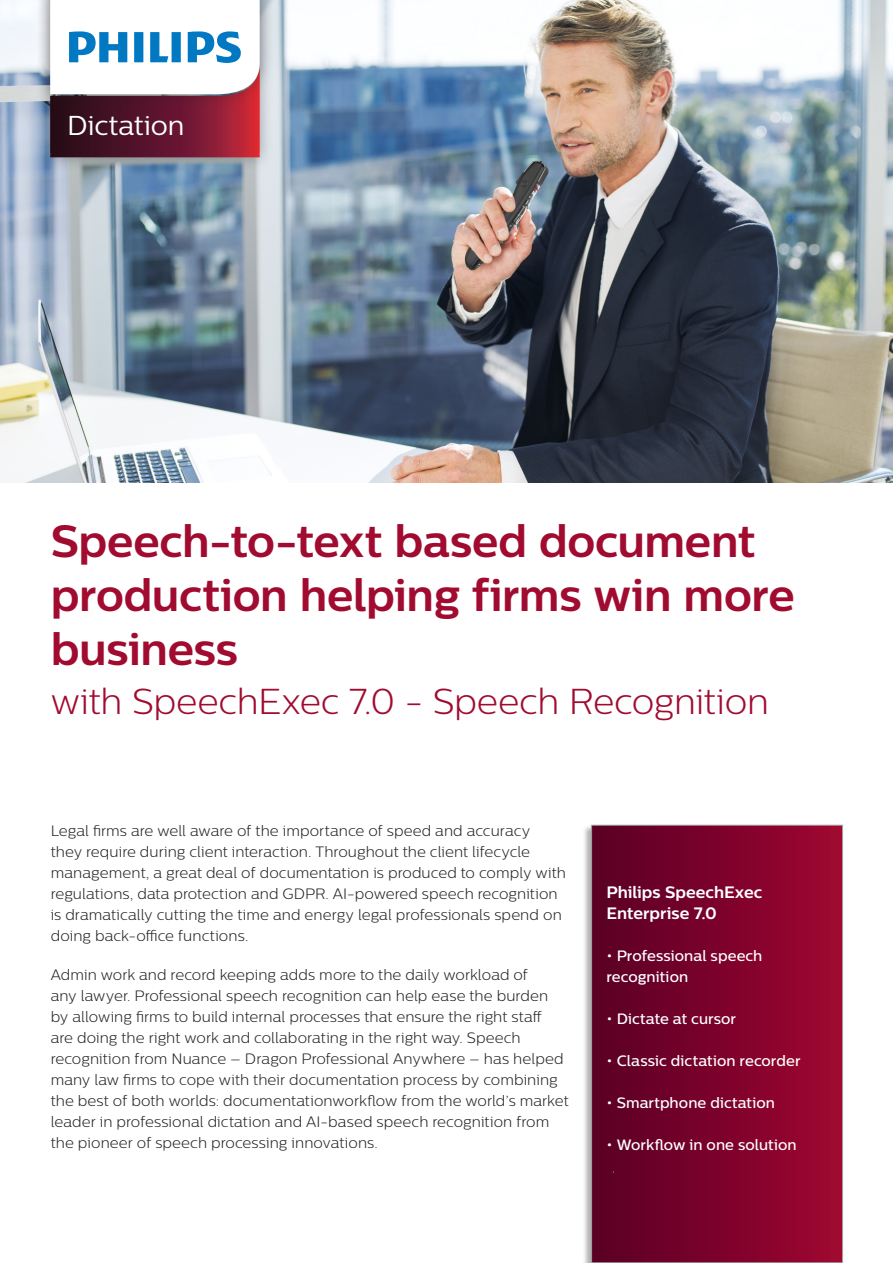
<style>
.page{position:relative;width:893px;height:1263px;background:#fff}
.page>*{position:absolute;margin:0;border:0;box-sizing:border-box;transform-origin:0 0}
.Specs___Highlights_h{font:700 45px/54px "Centrale Sans";letter-spacing:-.005em;color:#a10b30}
.Specs___Highlights_h-2{font:300 36px "Centrale Sans";letter-spacing:-.01em;color:#a10b30}
.Family_name{font:27.3px "Centrale Sans";letter-spacing:-.005em;color:#fff}
.Subheader{font:700 16.5px/21px "Centrale Sans";color:#fff}
.Textblock{font:300 15px/21px "Centrale Sans";letter-spacing:.005em;color:#231f20}
.Subheader-2{font:500 15px/21px "Centrale Sans";letter-spacing:.005em;color:#fff}
</style>
<div class="page">
<img style="left:0;top:0;width:893px;height:483px">
<div style="left:582px;top:824px;width:261px;height:439px;background:#231f20;opacity:.35"></div>
<div style="left:592px;top:825px;width:251px;height:438px;background:linear-gradient(to right,#590024,#a00731)"></div>
<div style="left:591px;top:825px;width:252px;height:438px;border:1px solid #a8a9ad"></div>
<div style="left:605px;top:1172px;width:8px;height:9px;background:#5e0023"></div>
<div style="left:36px;top:0;width:238px;height:172px;background:#231f20;opacity:.35"></div>
<div style="left:36px;top:0;width:238px;height:108px;background:#231f20;opacity:.35"></div>
<svg style="left:50px;top:0;width:210px;height:157px"></svg>
<p class="Family_name" style="left:67px;top:109px;width:119px">Dictation</p>
<p class="Specs___Highlights_h" style="left:51px;top:513px;width:746px">Speech-to-text based document production helping firms win more business</p>
<p class="Specs___Highlights_h-2" style="left:51px;top:681px;width:720px">with SpeechExec 7.0 - Speech Recognition</p>
<p class="Textblock" style="left:51px;top:820px;width:517px">Legal firms are well aware of the importance of speed and accuracy<br>they require during client interaction. Throughout the client lifecycle management, a great deal of documentation is produced to comply with regulations, data protection and GDPR. AI-powered speech recognition is dramatically cutting the time and energy legal professionals spend on doing back-office functions.</p>
<p class="Textblock" style="left:51px;top:964px;width:519px">Admin work and record keeping adds more to the daily workload of<br>any lawyer. Professional speech recognition can help ease the burden by allowing firms to build internal processes that ensure the right staff<br>are doing the right work and collaborating in the right way. Speech recognition from Nuance – Dragon Professional Anywhere – has helped many law firms to cope with their documentation process by combining the best of both worlds: documentationworkflow from the world’s market leader in professional dictation and AI-based speech recognition from the pioneer of speech processing innovations.</p>
<p class="Subheader" style="left:606px;top:881px;width:157px">Philips SpeechExec<br>Enterprise 7.0</p>
<p class="Subheader-2" style="left:606px;top:945px;width:157px">• Professional speech recognition</p>
<p class="Subheader-2" style="left:606px;top:1008px;width:131px">• Dictate at cursor</p>
<p class="Subheader-2" style="left:606px;top:1050px;width:196px">• Classic dictation recorder</p>
<p class="Subheader-2" style="left:606px;top:1092px;width:170px">• Smartphone dictation</p>
<p class="Subheader-2" style="left:606px;top:1134px;width:192px">• Workflow in one solution</p>
</div>
